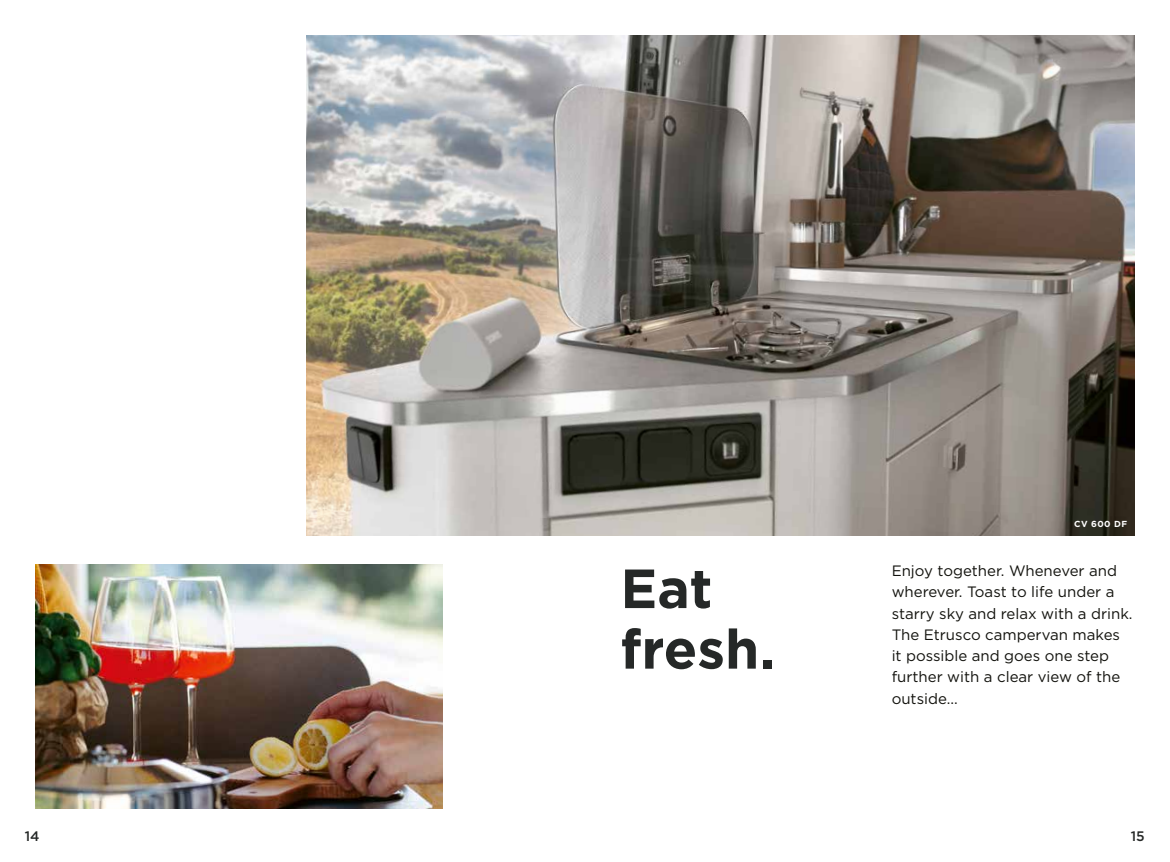
<style>
.page{position:relative;width:1170px;height:862px;background:#fff}
.page>*{position:absolute;margin:0;border:0;box-sizing:border-box;transform-origin:0 0}
.t1{font:700 55px/60.5px "Gotham";color:#252827}
.t2{font:15px/21.2px "Gotham";color:#12120d}
.t3{font:500 13.75px "Gotham";color:#252827}
.t4{font:700 8.75px "Gotham";letter-spacing:.05em;color:#fff}
</style>
<div class="page">
<img style="left:306px;top:35px;width:828px;height:500px">
<img style="left:35px;top:564px;width:407px;height:244px">
<h1 class="t1" style="left:620px;top:557px;width:156px">Eat fresh.</h1>
<p class="t4" style="left:1074px;top:517px;width:54px">CV 600 DF</p>
<p class="t2" style="left:891px;top:559px;width:242px">Enjoy together. Whenever and wherever. Toast to life under a starry sky and relax with a drink.<br>The Etrusco campervan makes it possible and goes one step further with a clear view of the outside...</p>
<p class="t3" style="left:25px;top:826px;width:16px">14</p>
<p class="t3" style="left:1130px;top:826px;width:15px">15</p>
</div>
